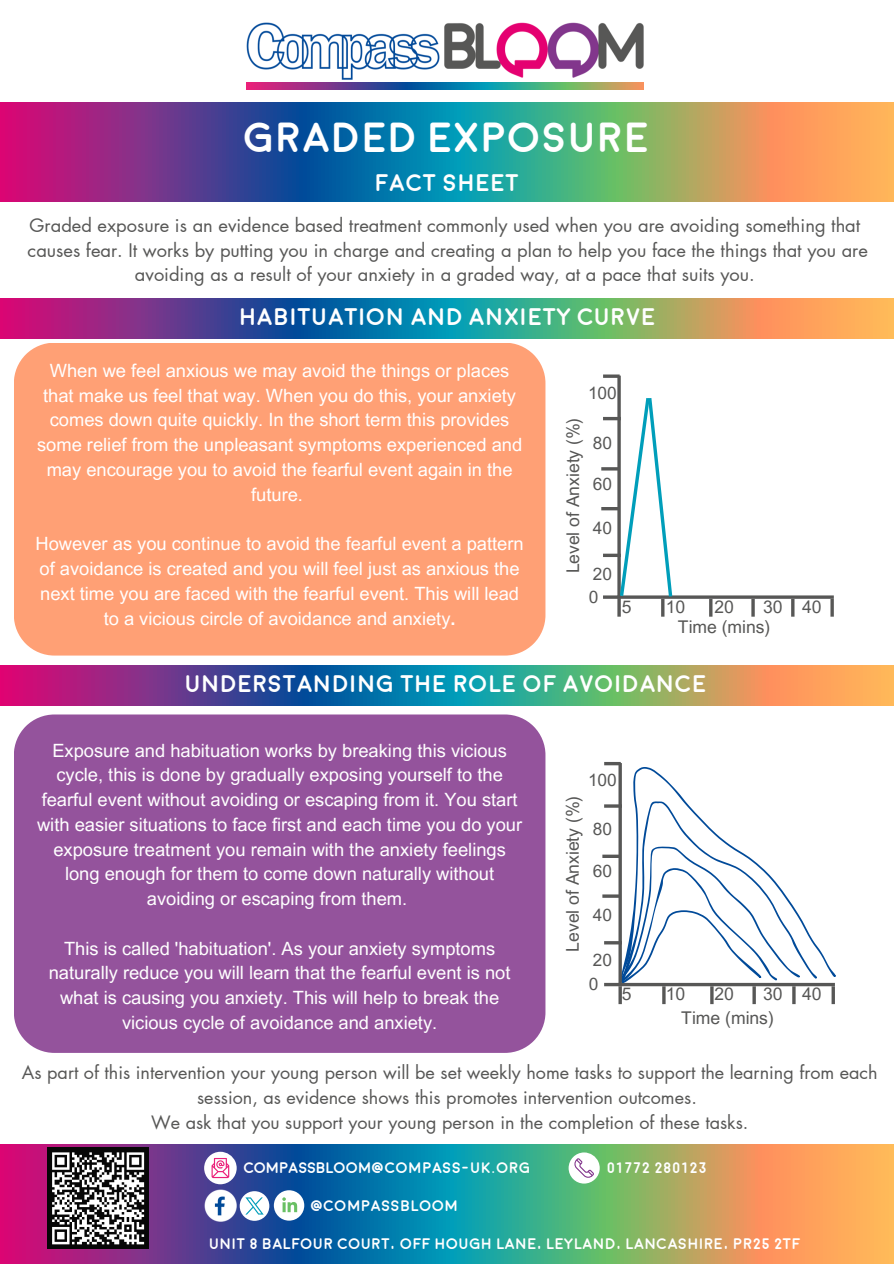
<style>
.page{position:relative;width:894px;height:1264px;background:#fff}
.page>*{position:absolute;margin:0;border:0;box-sizing:border-box;transform-origin:0 0}
.t1{font:700 42px "Moon";color:#fff}
.t2{font:700 24px "Moon";color:#fff}
.t3{font:18.3px/24.8px "Arial MT Pro";color:#fff;text-align:center}
.t4{font:18.3px/24.8px "Futura LT Pro";color:#575756;text-align:center}
.t5{font:18px/24.8px "Futura LT Pro";color:#575756;text-align:center}
.t6{font:17.55px "Arial MT Pro";color:#575756}
.t7{font:17.25px "Arial MT Pro";color:#575756}
.t8{font:700 15.3px "Moon";color:#fff}
.s1{font-weight:700}
</style>
<div class="page">
<svg style="left:0;top:1144px;width:893px;height:119px;background:#738281"></svg>
<div style="left:274px;top:1190px;width:30px;height:30px;background:#fff;border-radius:15px"></div>
<svg style="left:282px;top:1197px;width:15px;height:15px"></svg>
<div style="left:239px;top:1191px;width:30px;height:29px;background:#fff;border-radius:50%"></div>
<svg style="left:245px;top:1197px;width:18px;height:17px"></svg>
<img style="left:199px;top:1183px;width:43px;height:44px">
<svg style="left:568px;top:1152px;width:31px;height:31px"></svg>
<svg style="left:204px;top:1151px;width:32px;height:33px"></svg>
<div style="left:47px;top:1147px;width:102px;height:102px;background:#070707"></div>
<svg style="left:52px;top:1152px;width:93px;height:93px"></svg>
<svg style="left:0;top:102px;width:893px;height:100px;background:#727682"></svg>
<svg style="left:246px;top:83px;width:397px;height:6px;background:#5f7089"></svg>
<img style="left:246px;top:22px;width:398px;height:61px">
<svg style="left:0;top:299px;width:893px;height:39px;background:#757781"></svg>
<svg style="left:0;top:665px;width:893px;height:40px;background:#747582"></svg>
<div style="left:14px;top:343px;width:531px;height:312px;background:#ffa075"></div>
<div style="left:14px;top:714px;width:531px;height:338px;background:#94539c"></div>
<hr style="left:617px;top:375px;width:3px;height:222px;background:#575756">
<svg style="left:674px;top:595px;width:159px;height:4px"></svg>
<svg style="left:603px;top:595px;width:14px;height:4px"></svg>
<svg style="left:603px;top:553px;width:14px;height:4px"></svg>
<hr style="left:601px;top:507px;width:18px;height:3px;background:#575756">
<hr style="left:601px;top:467px;width:18px;height:3px;background:#575756">
<hr style="left:603px;top:417px;width:17px;height:3px;background:#575756">
<svg style="left:603px;top:374px;width:16px;height:4px"></svg>
<hr style="left:617px;top:599px;width:3px;height:17px;background:#575756">
<hr style="left:830px;top:599px;width:3px;height:17px;background:#575756">
<hr style="left:751px;top:599px;width:3px;height:17px;background:#575756">
<hr style="left:661px;top:599px;width:3px;height:17px;background:#575756">
<hr style="left:709px;top:599px;width:3px;height:17px;background:#575756">
<svg style="left:791px;top:599px;width:3px;height:17px"></svg>
<svg style="left:617px;top:394px;width:57px;height:206px"></svg>
<svg style="left:621px;top:767px;width:214px;height:212px"></svg>
<svg style="left:621px;top:801px;width:195px;height:181px"></svg>
<hr style="left:618px;top:763px;width:3px;height:221px;background:#575756">
<svg style="left:621px;top:982px;width:213px;height:4px"></svg>
<svg style="left:604px;top:982px;width:17px;height:4px"></svg>
<hr style="left:604px;top:941px;width:17px;height:3px;background:#575756">
<hr style="left:602px;top:894px;width:18px;height:3px;background:#575756">
<svg style="left:602px;top:854px;width:17px;height:4px"></svg>
<hr style="left:604px;top:804px;width:17px;height:3px;background:#575756">
<hr style="left:604px;top:762px;width:16px;height:3px;background:#575756">
<hr style="left:618px;top:986px;width:3px;height:18px;background:#575756">
<hr style="left:831px;top:986px;width:3px;height:18px;background:#575756">
<hr style="left:752px;top:986px;width:3px;height:18px;background:#575756">
<hr style="left:662px;top:986px;width:3px;height:18px;background:#575756">
<hr style="left:710px;top:986px;width:3px;height:18px;background:#575756">
<hr style="left:792px;top:986px;width:3px;height:18px;background:#575756">
<h3 class="t1" style="left:244px;top:116px;width:407px">GRADED EXPOSURE</h3>
<h3 class="t2" style="left:374px;top:171px;width:146px">FACT SHEET</h3>
<h3 class="t4" style="left:28px;top:213px;width:841px">Graded exposure is an evidence based treatment commonly used when you are avoiding something that causes fear. It works by putting you in charge and creating a plan to help you face the things that you are avoiding as a result of your anxiety in a graded way, at a pace that suits you.</h3>
<p class="t2" style="left:240px;top:305px;width:417px">HABITUATION AND ANXIETY CURVE</p>
<p class="t3" style="left:37px;top:360px;width:486px">When we feel anxious we may avoid the things or places that make us feel that way. When you do this, your anxiety comes down quite quickly. In the short term this provides some relief from the unpleasant symptoms experienced and may encourage you to avoid the fearful event again in the future.</p>
<p class="t3" style="left:36px;top:533px;width:489px">However as you continue to avoid the fearful event a pattern of avoidance is created and you will feel just as anxious the next time you are faced with the fearful event. This will lead to a vicious circle of avoidance and anxiety<span class="s1">.</span></p>
<p class="t7" style="left:588px;top:386px;width:30px">100</p>
<h3 class="t6" style="left:566px;top:573px;width:157px;rotate:-90deg">Level of Anxiety (%)</h3>
<p class="t7" style="left:592px;top:436px;width:21px">80</p>
<p class="t7" style="left:592px;top:478px;width:21px">60</p>
<h3 class="t7" style="left:592px;top:521px;width:21px">40</h3>
<h3 class="t7" style="left:592px;top:567px;width:21px">20</h3>
<h3 class="t7" style="left:588px;top:591px;width:11px">0</h3>
<h3 class="t6" style="left:621px;top:600px;width:11px">5</h3>
<h3 class="t6" style="left:665px;top:600px;width:21px">10</h3>
<h3 class="t6" style="left:714px;top:600px;width:21px">20</h3>
<h3 class="t6" style="left:763px;top:600px;width:60px">30 40</h3>
<h2 class="t6" style="left:677px;top:620px;width:94px">Time (mins)</h2>
<p class="t2" style="left:186px;top:671px;width:522px">UNDERSTANDING THE ROLE OF AVOIDANCE</p>
<p class="t3" style="left:37px;top:740px;width:486px">Exposure and habituation works by breaking this vicious cycle, this is done by gradually exposing yourself to the fearful event without avoiding or escaping from it. You start with easier situations to face first and each time you do your exposure treatment you remain with the anxiety feelings long enough for them to come down naturally without avoiding or escaping from them.</p>
<h3 class="t3" style="left:49px;top:938px;width:463px">This is called 'habituation'. As your anxiety symptoms naturally reduce you will learn that the fearful event is not what is causing you anxiety. This will help to break the vicious cycle of avoidance and anxiety.</h3>
<p class="t7" style="left:588px;top:773px;width:30px">100</p>
<p class="t6" style="left:566px;top:951px;width:157px;rotate:-90deg">Level of Anxiety (%)</p>
<p class="t7" style="left:592px;top:823px;width:21px">80</p>
<p class="t7" style="left:592px;top:864px;width:21px">60</p>
<p class="t7" style="left:592px;top:908px;width:21px">40</p>
<h3 class="t7" style="left:592px;top:953px;width:21px">20</h3>
<h3 class="t7" style="left:588px;top:977px;width:11px">0</h3>
<h3 class="t6" style="left:621px;top:987px;width:11px">5</h3>
<h3 class="t6" style="left:665px;top:987px;width:21px">10</h3>
<h3 class="t6" style="left:714px;top:987px;width:21px">20</h3>
<h3 class="t6" style="left:763px;top:987px;width:60px">30 40</h3>
<p class="t6" style="left:681px;top:1011px;width:94px">Time (mins)</p>
<p class="t5" style="left:22px;top:1061px;width:857px">As part of this intervention your young person will be set weekly home tasks to support the learning from each session, as evidence shows this promotes intervention outcomes.<br>We ask that you support your young person in the completion of these tasks.</p>
<p class="t8" style="left:243px;top:1160px;width:288px">COMPASSBLOOM@COMPASS-UK.ORG</p>
<h3 class="t8" style="left:606px;top:1160px;width:102px">01772 280123</h3>
<h2 class="t8" style="left:310px;top:1198px;width:149px">@COMPASSBLOOM</h2>
<h3 class="t8" style="left:209px;top:1235px;width:592px">UNIT 8 BALFOUR COURT, OFF HOUGH LANE, LEYLAND, LANCASHIRE, PR25 2TF</h3>
</div>
